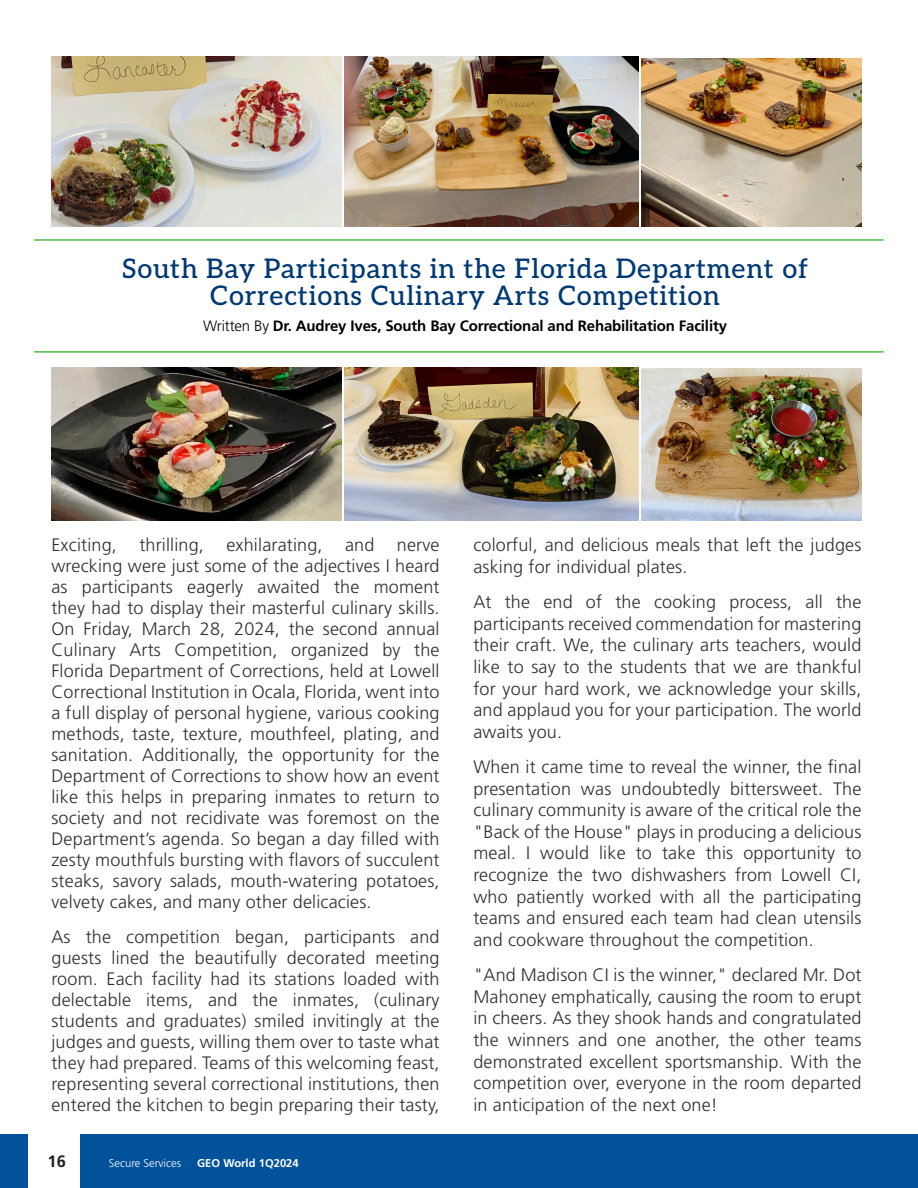
<style>
.page{position:relative;width:918px;height:1188px;background:#fff}
.page>*{position:absolute;margin:0;border:0;box-sizing:border-box;transform-origin:0 0}
.t1{font:500 27px/27px "Aleo";letter-spacing:.03em;color:#003973;text-align:center}
._2nd_paragraph_style{font:300 18px/21px "Frutiger LT Std";letter-spacing:.01em;color:#312f30;text-align:justify}
.t2{font:700 16.5px "Frutiger LT Std";color:#231f20}
.t3{font:700 15px "Frutiger LT Std";letter-spacing:-.01em;color:#000}
.t4{font:300 11.25px "Frutiger LT Std";color:#fff}
.t5{font:700 11.25px "Frutiger LT Std";color:#fff}
.s1{font-weight:300}
</style>
<div class="page">
<div style="left:0;top:1134px;width:918px;height:54px;background:#01529a"></div>
<div style="left:28px;top:1134px;width:52px;height:54px;background:#fff"></div>
<hr style="left:34px;top:239px;width:850px;height:2px;background:#51b948">
<img style="left:641px;top:58px;width:220px;height:169px">
<img style="left:345px;top:57px;width:293px;height:170px">
<img style="left:51px;top:57px;width:290px;height:170px">
<hr style="left:34px;top:351px;width:850px;height:2px;background:#51b948">
<img style="left:641px;top:368px;width:220px;height:153px">
<img style="left:345px;top:367px;width:293px;height:154px">
<img style="left:51px;top:367px;width:290px;height:154px">
<p class="t1" style="left:122px;top:253px;width:688px">South Bay Participants in the Florida Department of<br>Corrections Culinary Arts Competition</p>
<p class="t3" style="left:203px;top:317px;width:525px"><span class="s1">Written By</span> Dr. Audrey Ives, South Bay Correctional and Rehabilitation Facility</p>
<p class="_2nd_paragraph_style" style="left:51px;top:535px;width:390px">Exciting, thrilling, exhilarating, and nerve wrecking were just some of the adjectives I heard as participants eagerly awaited the moment they had to display their masterful culinary skills.<br>On Friday, March 28, 2024, the second annual Culinary Arts Competition, organized by the Florida Department of Corrections, held at Lowell Correctional Institution in Ocala, Florida, went into a full display of personal hygiene, various cooking methods, taste, texture, mouthfeel, plating, and sanitation. Additionally, the opportunity for the Department of Corrections to show how an event like this helps in preparing inmates to return to society and not recidivate was foremost on the Department’s agenda. So began a day filled with zesty mouthfuls bursting with flavors of succulent steaks, savory salads, mouth-watering potatoes, velvety cakes, and many other delicacies.</p>
<p class="_2nd_paragraph_style" style="left:51px;top:926px;width:390px">As the competition began, participants and guests lined the beautifully decorated meeting room. Each facility had its stations loaded with delectable items, and the inmates, (culinary students and graduates) smiled invitingly at the judges and guests, willing them over to taste what they had prepared. Teams of this welcoming feast, representing several correctional institutions, then entered the kitchen to begin preparing their tasty,</p>
<p class="t2" style="left:48px;top:1152px;width:20px">16</p>
<p class="t4" style="left:109px;top:1157px;width:74px">Secure Services</p>
<p class="t5" style="left:197px;top:1157px;width:103px">GEO World 1Q2024</p>
<p class="_2nd_paragraph_style" style="left:473px;top:535px;width:390px;line-height:21.6px">colorful, and delicious meals that left the judges asking for individual plates.</p>
<p class="_2nd_paragraph_style" style="left:473px;top:591px;width:390px;line-height:21.6px">At the end of the cooking process, all the participants received commendation for mastering their craft. We, the culinary arts teachers, would like to say to the students that we are thankful for your hard work, we acknowledge your skills, and applaud you for your participation. The world awaits you.</p>
<p class="_2nd_paragraph_style" style="left:473px;top:756px;width:390px;line-height:21.6px">When it came time to reveal the winner, the final presentation was undoubtedly bittersweet. The culinary community is aware of the critical role the "Back of the House" plays in producing a delicious meal. I would like to take this opportunity to recognize the two dishwashers from Lowell CI, who patiently worked with all the participating teams and ensured each team had clean utensils and cookware throughout the competition.</p>
<p class="_2nd_paragraph_style" style="left:473px;top:964px;width:390px;line-height:21.6px">"And Madison CI is the winner," declared Mr. Dot Mahoney emphatically, causing the room to erupt in cheers. As they shook hands and congratulated the winners and one another, the other teams demonstrated excellent sportsmanship. With the competition over, everyone in the room departed in anticipation of the next one!</p>
</div>
